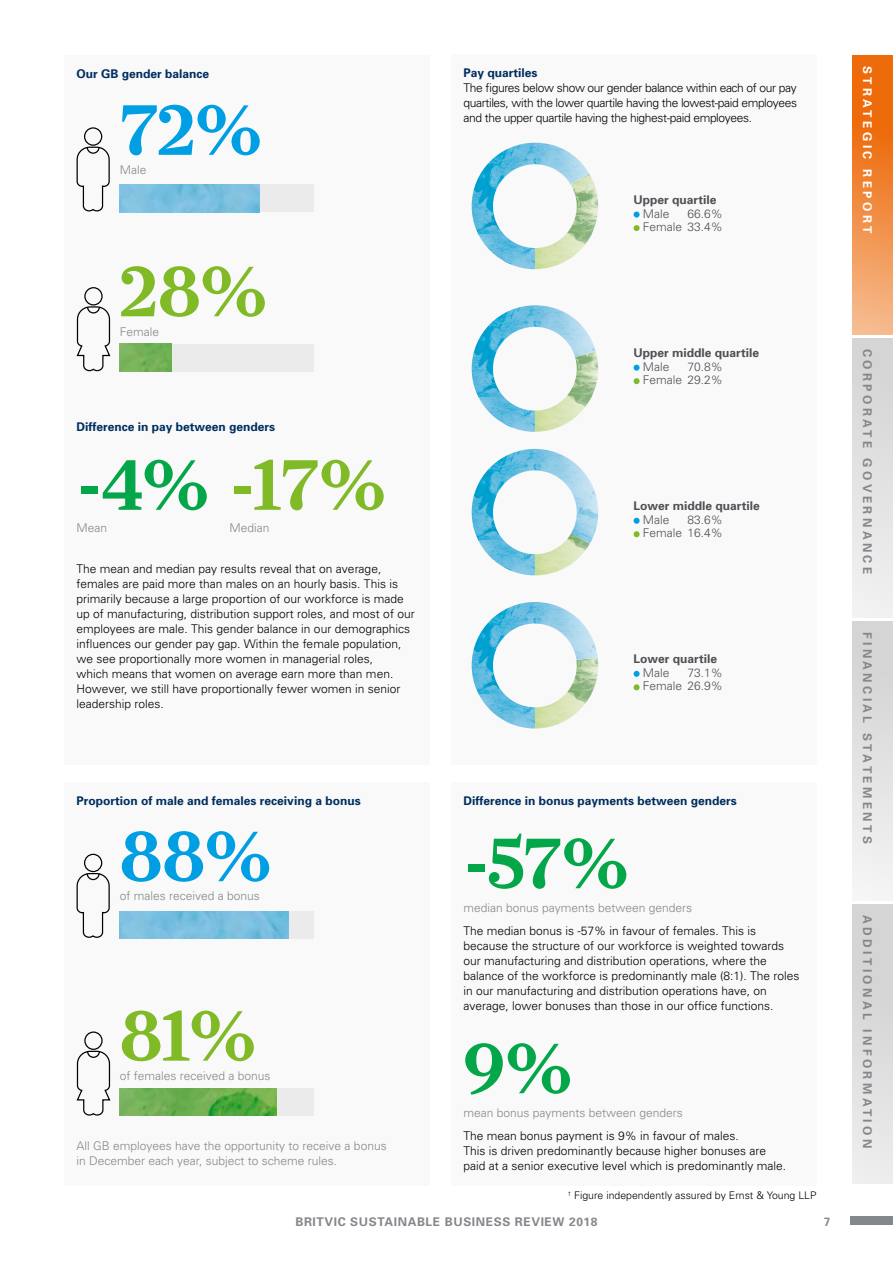
<style>
.page{position:relative;width:893px;height:1263px;background:#fff}
.page>*{position:absolute;margin:0;border:0;box-sizing:border-box;transform-origin:0 0}
.t1{font:500 72px "Farnham Display";color:#80ba27}
.t2{font:500 72px "Farnham Display";color:#009fe3}
.t3{font:500 72px "Farnham Display";color:#04a64a}
.t4{font:300 12px/15px "Univers";color:#000}
.t5{font:300 12px/15px "Univers";color:#84878b}
.t6{font:700 12px "Univers";color:#002e5f}
.t7{font:300 12px/13.5px "Univers";color:#4d5054;text-align:right}
.t8{font:700 12px "Univers";color:#4d5054}
.t9{font:700 12px "Univers";letter-spacing:.28em;color:#84878b}
.t10{font:700 12px "Univers";letter-spacing:.05em;color:#84878b}
.t11{font:700 12px "Univers";letter-spacing:.28em;color:#fff}
.t12{font:300 10.5px "Univers";color:#000}
.s1{color:#04a64a}
</style>
<div class="page">
<div style="left:64px;top:55px;width:365px;height:710px;background:#f9f9f9"></div>
<svg style="left:76px;top:146px;width:34px;height:66px"></svg>
<div style="left:84px;top:127px;width:18px;height:19px;border:1px solid #000;border-radius:50%"></div>
<svg style="left:120px;top:185px;width:193px;height:27px;fill:#81c2e2"></svg>
<div style="left:120px;top:344px;width:193px;height:27px;background:#ebebeb"></div>
<img style="left:120px;top:344px;width:51px;height:27px">
<div style="left:84px;top:287px;width:19px;height:18px;border:1px solid #000;border-radius:50%"></div>
<svg style="left:76px;top:306px;width:35px;height:66px"></svg>
<div style="left:64px;top:782px;width:365px;height:404px;background:#f9f9f9"></div>
<svg style="left:76px;top:872px;width:34px;height:66px"></svg>
<div style="left:84px;top:854px;width:18px;height:18px;border:1px solid #000;border-radius:50%"></div>
<div style="left:120px;top:911px;width:193px;height:27px;background:#ebebeb"></div>
<img style="left:120px;top:911px;width:168px;height:27px">
<div style="left:120px;top:1088px;width:193px;height:28px;background:#ebebeb"></div>
<img style="left:120px;top:1088px;width:156px;height:28px">
<div style="left:84px;top:1031px;width:19px;height:19px;border:1px solid #000;border-radius:50%"></div>
<svg style="left:76px;top:1050px;width:35px;height:66px"></svg>
<div style="left:451px;top:55px;width:365px;height:710px;background:#f9f9f9"></div>
<svg style="left:472px;top:143px;width:127px;height:126px"></svg>
<div style="left:493px;top:164px;width:84px;height:84px;background:#f9f9f9;border-radius:50%"></div>
<svg style="left:634px;top:212px;width:6px;height:6px"></svg>
<svg style="left:634px;top:225px;width:6px;height:6px"></svg>
<svg style="left:472px;top:305px;width:127px;height:127px"></svg>
<div style="left:493px;top:327px;width:84px;height:84px;background:#f9f9f9;border-radius:50%"></div>
<svg style="left:634px;top:365px;width:6px;height:6px"></svg>
<svg style="left:634px;top:378px;width:6px;height:6px"></svg>
<svg style="left:472px;top:449px;width:126px;height:126px"></svg>
<div style="left:493px;top:470px;width:84px;height:84px;background:#f9f9f9;border-radius:50%"></div>
<svg style="left:634px;top:518px;width:6px;height:6px"></svg>
<svg style="left:634px;top:531px;width:6px;height:6px"></svg>
<svg style="left:472px;top:602px;width:127px;height:126px"></svg>
<div style="left:493px;top:623px;width:84px;height:84px;background:#f9f9f9;border-radius:50%"></div>
<svg style="left:634px;top:671px;width:6px;height:6px"></svg>
<svg style="left:634px;top:684px;width:6px;height:6px"></svg>
<div style="left:451px;top:782px;width:365px;height:404px;background:#f9f9f9"></div>
<div style="left:850px;top:1216px;width:43px;height:9px;background:#84878b"></div>
<svg style="left:853px;top:55px;width:40px;height:280px;background:#f0893d"></svg>
<div style="left:853px;top:621px;width:40px;height:280px;background:linear-gradient(to bottom,#d0d0d2,#f5f5f5)"></div>
<div style="left:853px;top:904px;width:40px;height:280px;background:linear-gradient(to bottom,#cfcfd1,#ececec)"></div>
<div style="left:853px;top:338px;width:40px;height:280px;background:linear-gradient(to bottom,#d2d2d3,#f2f2f2)"></div>
<p class="t6" style="left:77px;top:66px;width:134px">Our GB gender balance</p>
<h1 class="t2" style="left:120px;top:87px;width:144px">72%</h1>
<p class="t5" style="left:120px;top:162px;width:28px">Male</p>
<h1 class="t1" style="left:120px;top:249px;width:149px">28%</h1>
<p class="t5" style="left:120px;top:323px;width:41px">Female</p>
<p class="t6" style="left:77px;top:420px;width:200px">Difference in pay between genders</p>
<h1 class="t1" style="left:77px;top:442px;width:311px"><span class="s1">-4%</span> -17%</h1>
<p class="t5" style="left:77px;top:520px;width:32px">Mean</p>
<p class="t5" style="left:230px;top:520px;width:42px">Median</p>
<p class="t4" style="left:77px;top:561px;width:340px">The mean and median pay results reveal that on average, females are paid more than males on an hourly basis. This is primarily because a large proportion of our workforce is made up of manufacturing, distribution support roles, and most of our employees are male. This gender balance in our demographics influences our gender pay gap. Within the female population, we see proportionally more women in managerial roles,<br>which means that women on average earn more than men.<br>However, we still have proportionally fewer women in senior leadership roles.</p>
<p class="t6" style="left:463px;top:65px;width:76px">Pay quartiles</p>
<p class="t4" style="left:463px;top:80px;width:335px;text-align:justify">The figures below show our gender balance within each of our pay quartiles, with the lower quartile having the lowest-paid employees and the upper quartile having the highest-paid employees.</p>
<p class="t8" style="left:634px;top:193px;width:84px">Upper quartile</p>
<p class="t7" style="left:643px;top:206px;width:28px">Male</p>
<p class="t7" style="left:643px;top:206px;width:82px">66.6%<br>Female 33.4%</p>
<p class="t8" style="left:634px;top:346px;width:127px">Upper middle quartile</p>
<p class="t7" style="left:643px;top:359px;width:28px">Male</p>
<p class="t7" style="left:643px;top:359px;width:82px">70.8%<br>Female 29.2%</p>
<p class="t8" style="left:634px;top:499px;width:128px">Lower middle quartile</p>
<p class="t7" style="left:643px;top:512px;width:28px">Male</p>
<p class="t7" style="left:643px;top:512px;width:82px">83.6%<br>Female 16.4%</p>
<p class="t8" style="left:634px;top:652px;width:85px">Lower quartile</p>
<p class="t7" style="left:643px;top:665px;width:28px">Male</p>
<p class="t7" style="left:643px;top:665px;width:82px">73.1%<br>Female 26.9%</p>
<p class="t6" style="left:77px;top:793px;width:286px">Proportion of male and females receiving a bonus</p>
<h1 class="t2" style="left:120px;top:814px;width:154px">88%</h1>
<p class="t5" style="left:120px;top:888px;width:142px">of males received a bonus</p>
<p class="t6" style="left:463px;top:793px;width:275px">Difference in bonus payments between genders</p>
<h1 class="t3" style="left:463px;top:821px;width:167px">-57%</h1>
<p class="t5" style="left:463px;top:900px;width:230px">median bonus payments between genders</p>
<p class="t4" style="left:463px;top:923px;width:338px">The median bonus is -57% in favour of females. This is because the structure of our workforce is weighted towards our manufacturing and distribution operations, where the balance of the workforce is predominantly male (8:1). The roles in our manufacturing and distribution operations have, on average, lower bonuses than those in our office functions.</p>
<h1 class="t3" style="left:463px;top:1026px;width:111px">9%</h1>
<p class="t5" style="left:463px;top:1105px;width:221px">mean bonus payments between genders</p>
<p class="t4" style="left:463px;top:1128px;width:324px">The mean bonus payment is 9% in favour of males.<br>This is driven predominantly because higher bonuses are paid at a senior executive level which is predominantly male.</p>
<p class="t12" style="left:568px;top:1189px;width:250px"><sup>†</sup> Figure independently assured by Ernst &amp; Young LLP</p>
<p class="t10" style="left:295px;top:1214px;width:304px">BRITVIC SUSTAINABLE BUSINESS REVIEW 2018</p>
<p class="t9" style="left:824px;top:1214px;width:8px">7</p>
<h1 class="t1" style="left:120px;top:993px;width:138px">81%</h1>
<p class="t5" style="left:120px;top:1068px;width:152px">of females received a bonus</p>
<p class="t5" style="left:77px;top:1138px;width:312px">All GB employees have the opportunity to receive a bonus in December each year, subject to scheme rules.</p>
<p class="t11" style="left:875px;top:66px;width:169px;rotate:90deg">STRATEGIC REPORT</p>
<p class="t9" style="left:875px;top:349px;width:226px;rotate:90deg">CORPORATE GOVERNANCE</p>
<p class="t9" style="left:875px;top:632px;width:213px;rotate:90deg">FINANCIAL STATEMENTS</p>
<p class="t9" style="left:875px;top:915px;width:235px;rotate:90deg">ADDITIONAL INFORMATION</p>
</div>
